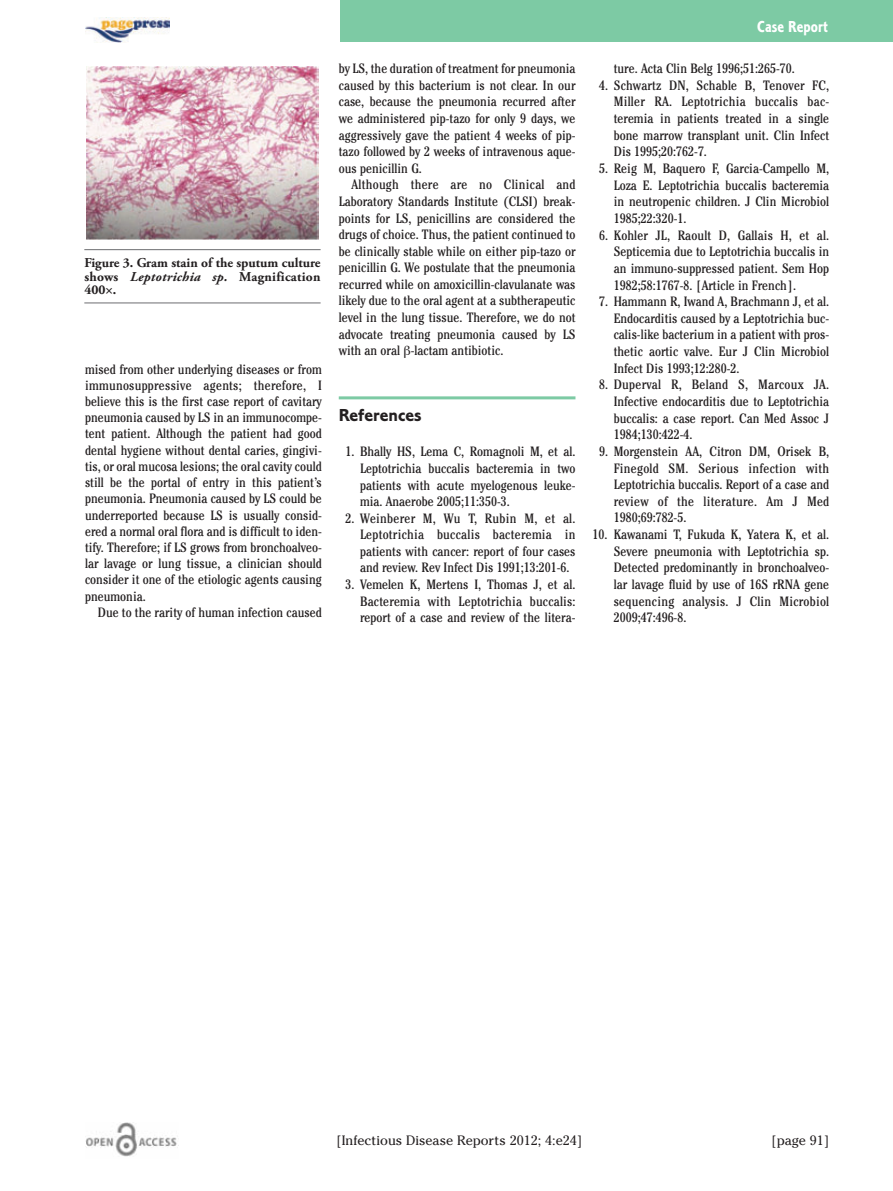
<style>
.page{position:relative;width:893px;height:1191px;background:#fff}
.page>*{position:absolute;margin:0;border:0;box-sizing:border-box;transform-origin:0 0}
.t1{font:18px "Corinthian Bold Plain";color:#231f20}
.t2{font:16.5px "Corinthian Bold Condensed Plain";color:#fff}
.t3{font:condensed 13.5px/16.6px "Cheltenham";color:#231f20;text-align:justify}
.t4{font:700 13.5px/13.5px "Adobe Garamond Pro";color:#231f20;text-align:justify}
.t5{font:13.5px "Cheltenham";color:#231f20}
.s1{font-style:italic}
</style>
<div class="page">
<hr style="left:339px;top:396px;width:236px;height:3px;background:#7dcaa4">
<div style="left:340px;top:0;width:553px;height:42px;background:#7dcaa4"></div>
<img style="left:86px;top:1123px;width:93px;height:34px">
<img style="left:85px;top:17px;width:85px;height:26px">
<img style="left:87px;top:66px;width:231px;height:174px">
<hr style="left:84px;top:249px;width:237px;height:1px;background:#6c6d70">
<hr style="left:84px;top:302px;width:237px;height:1px;background:#6c6d70">
<p class="t4" style="left:84px;top:257px;width:238px">Figure 3. Gram stain of the sputum culture shows <span class="s1">Leptotrichia sp.</span> Magnification 400 .</p>
<p class="t3" style="left:85px;top:362px;width:238px;line-height:16.2px">mised from other underlying diseases or from immunosuppressive agents; therefore, I believe this is the first case report of cavitary pneumonia caused by LS in an immunocompe&shy;tent patient. Although the patient had good dental hygiene without dental caries, gingivi&shy;tis, or oral mucosa lesions; the oral cavity could still be the portal of entry in this patient’s pneumonia. Pneumonia caused by LS could be underreported because LS is usually consid&shy;ered a normal oral flora and is difficult to iden&shy;tify. Therefore; if LS grows from bronchoalveo&shy;lar lavage or lung tissue, a clinician should consider it one of the etiologic agents causing pneumonia.</p>
<p class="t3" style="left:98px;top:605px;width:226px">Due to the rarity of human infection caused</p>
<p class="t3" style="left:339px;top:62px;width:238px">by LS, the duration of treatment for pneumonia caused by this bacterium is not clear. In our case, because the pneumonia recurred after we administered pip-tazo for only 9 days, we aggressively gave the patient 4 weeks of pip&shy;tazo followed by 2 weeks of intravenous aque&shy;ous penicillin G.</p>
<p class="t3" style="left:339px;top:178px;width:238px;text-indent:13px">Although there are no Clinical and Laboratory Standards Institute (CLSI) break&shy;points for LS, penicillins are considered the drugs of choice. Thus, the patient continued to be clinically stable while on either pip-tazo or penicillin G. We postulate that the pneumonia recurred while on amoxicillin-clavulanate was likely due to the oral agent at a subtherapeutic level in the lung tissue. Therefore, we do not advocate treating pneumonia caused by LS with an oral -lactam antibiotic.</p>
<h1 class="t1" style="left:339px;top:408px;width:84px">References</h1>
<p class="t3" style="left:360px;top:445px;width:217px;text-indent:-15px">1. Bhally HS, Lema C, Romagnoli M, et al.<br>Leptotrichia buccalis bacteremia in two patients with acute myelogenous leuke&shy;mia. Anaerobe 2005;11:350-3.</p>
<p class="t3" style="left:360px;top:511px;width:217px;text-indent:-15px">2. Weinberer M, Wu T, Rubin M, et al.<br>Leptotrichia buccalis bacteremia in patients with cancer: report of four cases and review. Rev Infect Dis 1991;13:201-6.</p>
<p class="t3" style="left:360px;top:577px;width:217px;text-indent:-15px">3. Vemelen K, Mertens I, Thomas J, et al.<br>Bacteremia with Leptotrichia buccalis: report of a case and review of the litera-</p>
<p class="t2" style="left:757px;top:21px;width:72px">Case Report</p>
<p class="t3" style="left:614px;top:61px;width:183px">ture. Acta Clin Belg 1996;51:265-70.</p>
<p class="t3" style="left:614px;top:78px;width:217px;text-indent:-15px">4. Schwartz DN, Schable B, Tenover FC, Miller RA. Leptotrichia buccalis bac&shy;teremia in patients treated in a single bone marrow transplant unit. Clin Infect Dis 1995;20:762-7.</p>
<p class="t3" style="left:614px;top:161px;width:217px;text-indent:-15px">5. Reig M, Baquero F, Garcia-Campello M, Loza E. Leptotrichia buccalis bacteremia in neutropenic children. J Clin Microbiol 1985;22:320-1.</p>
<p class="t3" style="left:614px;top:228px;width:217px;text-indent:-15px">6. Kohler JL, Raoult D, Gallais H, et al.<br>Septicemia due to Leptotrichia buccalis in an immuno-suppressed patient. Sem Hop 1982;58:1767-8. [Article in French].</p>
<p class="t3" style="left:614px;top:294px;width:217px;text-indent:-15px">7. Hammann R, Iwand A, Brachmann J, et al.<br>Endocarditis caused by a Leptotrichia buc&shy;calis-like bacterium in a patient with pros&shy;thetic aortic valve. Eur J Clin Microbiol Infect Dis 1993;12:280-2.</p>
<p class="t3" style="left:614px;top:377px;width:217px;text-indent:-15px">8. Duperval R, Beland S, Marcoux JA.<br>Infective endocarditis due to Leptotrichia buccalis: a case report. Can Med Assoc J 1984;130:422-4.</p>
<p class="t3" style="left:614px;top:444px;width:217px;text-indent:-15px">9. Morgenstein AA, Citron DM, Orisek B, Finegold SM. Serious infection with Leptotrichia buccalis. Report of a case and review of the literature. Am J Med 1980;69:782-5.</p>
<p class="t3" style="left:614px;top:527px;width:217px;text-indent:-21px">10. Kawanami T, Fukuda K, Yatera K, et al.<br>Severe pneumonia with Leptotrichia sp.<br>Detected predominantly in bronchoalveo&shy;lar lavage fluid by use of 16S rRNA gene sequencing analysis. J Clin Microbiol 2009;47:496-8.</p>
<p class="t5" style="left:336px;top:1132px;width:247px">[Infectious Disease Reports 2012; 4:e24]</p>
<p class="t5" style="left:771px;top:1132px;width:59px">[page 91]</p>
</div>
